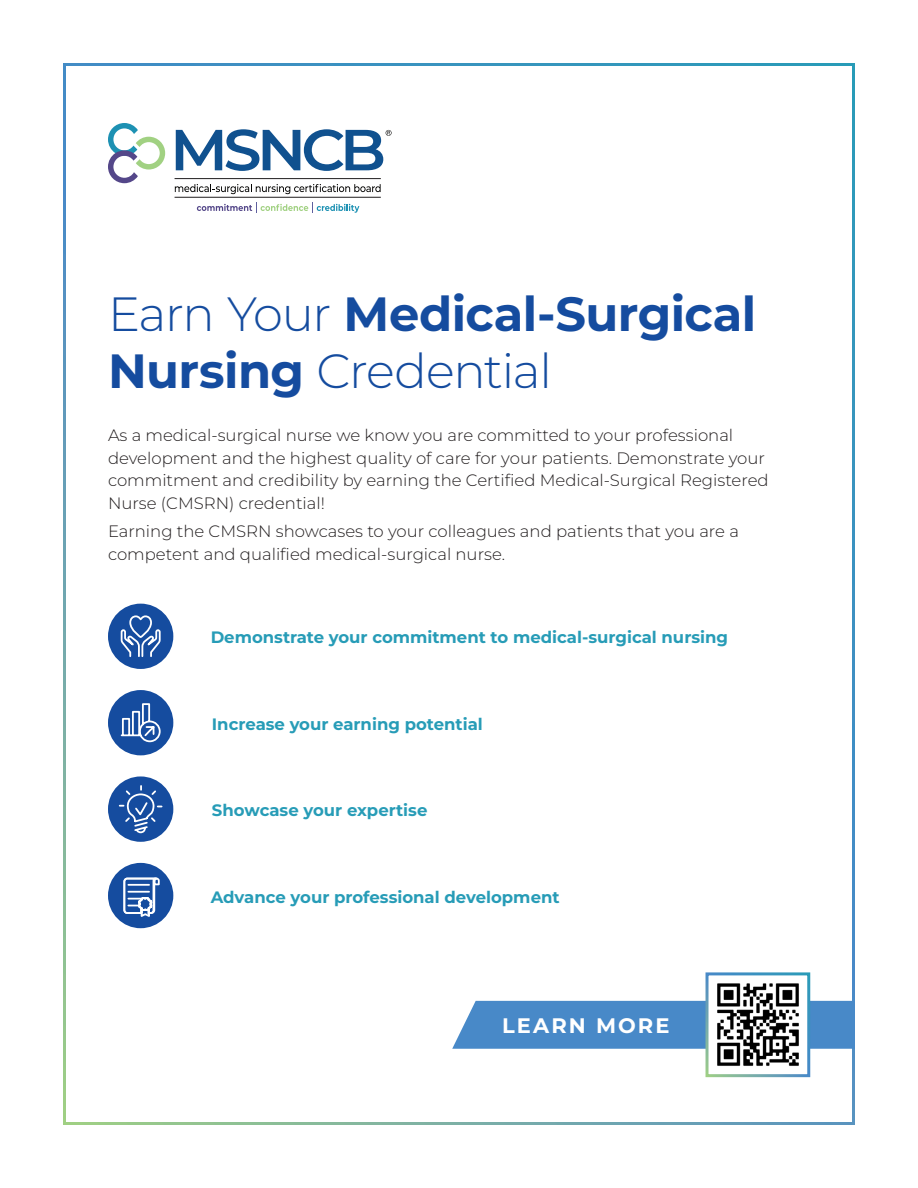
<style>
.page{position:relative;width:918px;height:1188px;background:#fff}
.page>*{position:absolute;margin:0;border:0;box-sizing:border-box;transform-origin:0 0}
.t1{font:700 48px/57px "Montserrat";letter-spacing:-.015em;color:#154c9f}
.Body_Copy{font:700 21px "Montserrat";letter-spacing:.1em;color:#fff}
.Body_Copy-2{font:300 16.5px/22.5px "Montserrat";color:#231f20}
.Subhead{font:700 16.5px "Montserrat";color:#279cb7}
.s1{font-weight:300}
</style>
<div class="page">
<svg style="left:175px;top:184px;width:206px;height:10px"></svg>
<hr style="left:175px;top:178px;width:206px;height:1px;background:#201d1e">
<hr style="left:175px;top:197px;width:206px;height:1px;background:#201d1e">
<svg style="left:108px;top:123px;width:57px;height:60px"></svg>
<svg style="left:197px;top:203px;width:162px;height:10px"></svg>
<svg style="left:176px;top:129px;width:216px;height:42px"></svg>
<div style="left:452px;top:1001px;width:403px;height:48px;background:#4889c8"></div>
<img style="left:710px;top:983px;width:96px;height:83px">
<div style="left:706px;top:972px;width:104px;height:105px;border:3px solid #fff"></div>
<div style="left:108px;top:690px;width:65px;height:65px;background:#154c9f;border-radius:50%"></div>
<svg style="left:120px;top:703px;width:41px;height:40px"></svg>
<div style="left:108px;top:863px;width:65px;height:65px;background:#154c9f;border-radius:50%"></div>
<svg style="left:123px;top:877px;width:37px;height:40px"></svg>
<div style="left:108px;top:604px;width:65px;height:65px;background:#154c9f;border-radius:50%"></div>
<svg style="left:120px;top:615px;width:41px;height:42px"></svg>
<div style="left:108px;top:776px;width:65px;height:66px;background:#154c9f;border-radius:50%"></div>
<svg style="left:118px;top:784px;width:45px;height:50px"></svg>
<p class="t1" style="left:108px;top:284px;width:650px"><span class="s1">Earn Your</span> Medical-Surgical<br>Nursing <span class="s1">Credential</span></p>
<p class="Body_Copy-2" style="left:108px;top:423px;width:662px">As a medical-surgical nurse we know you are committed to your professional development and the highest quality of care for your patients. Demonstrate your commitment and credibility by earning the Certified Medical-Surgical Registered Nurse (CMSRN) credential!</p>
<p class="Body_Copy-2" style="left:108px;top:519px;width:632px">Earning the CMSRN showcases to your colleagues and patients that you are a competent and qualified medical-surgical nurse.</p>
<p class="Subhead" style="left:211px;top:626px;width:519px">Demonstrate your commitment to medical-surgical nursing</p>
<p class="Subhead" style="left:212px;top:713px;width:272px">Increase your earning potential</p>
<p class="Subhead" style="left:212px;top:799px;width:217px">Showcase your expertise</p>
<p class="Subhead" style="left:211px;top:886px;width:351px">Advance your professional development</p>
<p class="Body_Copy" style="left:502px;top:1012px;width:169px">LEARN MORE</p>
</div>
